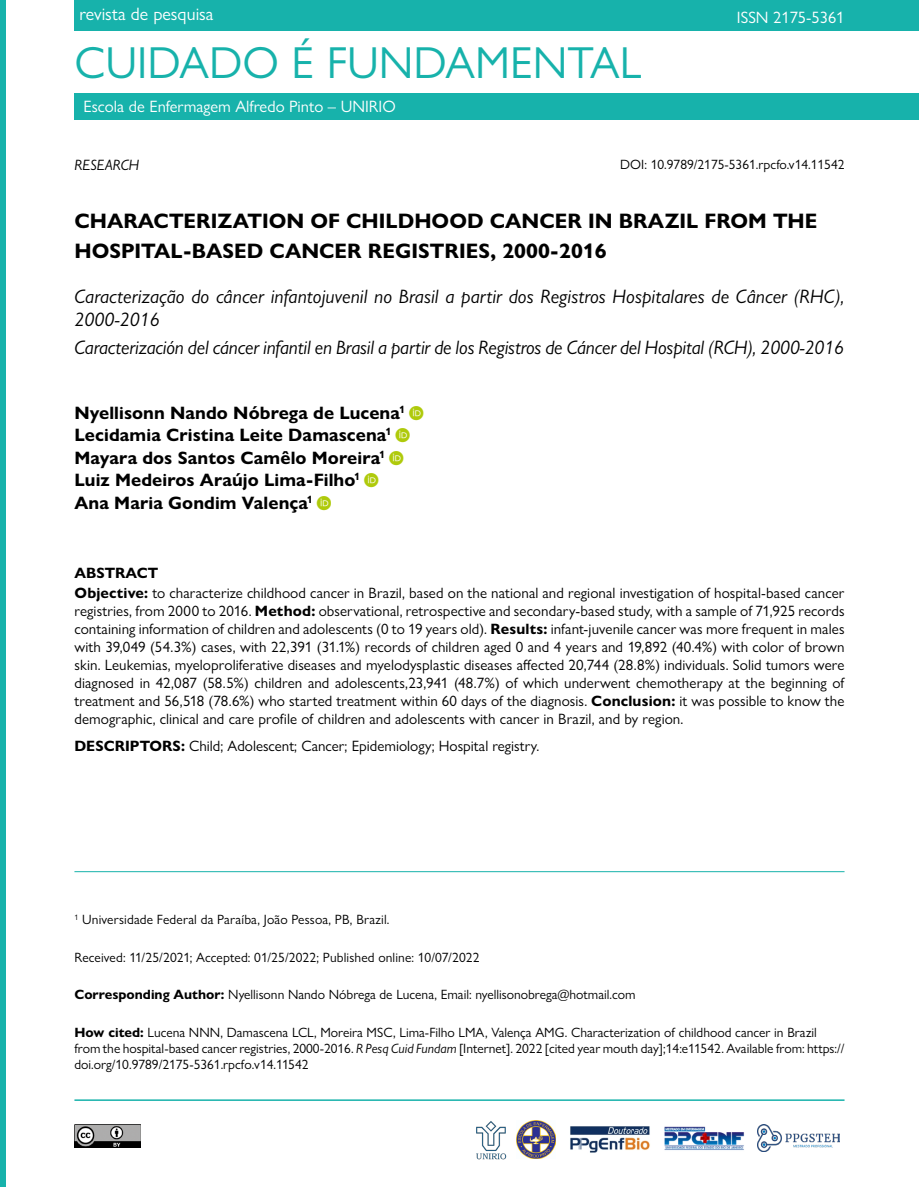
<style>
.page{position:relative;width:919px;height:1187px;background:#fff}
.page>*{position:absolute;margin:0;border:0;box-sizing:border-box;transform-origin:0 0}
.t1{font:45px "Gill Sans Nova";color:#17b2ab}
.t2{font:700 21px/30px "Gill Sans Nova";color:#000}
.t3{font:italic 19.5px/23.4px "Gill Sans Nova";letter-spacing:-.005em;color:#000}
.t4{font:700 18px/22.5px "Gill Sans Nova";letter-spacing:.005em;color:#000}
.t5{font:18px "Gill Sans Nova";color:#fff}
.t6{font:16.5px "Gill Sans Nova";color:#fff}
.t7{font:15px/18px "Gill Sans Nova";letter-spacing:.005em;color:#000}
.t8{font:italic 15px "Gill Sans Nova";color:#000}
.t9{font:13.5px/16.2px "Gill Sans Nova";color:#000}
.s1{font-weight:700}
.s2{font-style:italic}
</style>
<div class="page">
<div style="left:74px;top:0;width:844px;height:31px;background:#17b2ab"></div>
<div style="left:74px;top:93px;width:844px;height:27px;background:#17b2ab"></div>
<div style="left:0;top:0;width:5px;height:1186px;background:#17b2ab"></div>
<img style="left:74px;top:1124px;width:66px;height:23px">
<hr style="left:74px;top:1099px;width:770px;height:1px;background:#17b2ab">
<img style="left:476px;top:1121px;width:31px;height:39px">
<img style="left:570px;top:1126px;width:80px;height:27px">
<img style="left:664px;top:1126px;width:80px;height:24px">
<img style="left:516px;top:1120px;width:39px;height:38px">
<img style="left:757px;top:1124px;width:82px;height:27px">
<hr style="left:74px;top:871px;width:770px;height:1px;background:#17b2ab">
<p class="t5" style="left:79px;top:3px;width:135px">revista de pesquisa</p>
<h1 class="t1" style="left:74px;top:35px;width:568px">CUIDADO É FUNDAMENTAL</h1>
<p class="t6" style="left:84px;top:97px;width:313px">Escola de Enfermagem Alfredo Pinto – UNIRIO</p>
<p class="t6" style="left:736px;top:7px;width:109px">ISSN 2175-5361</p>
<p class="t8" style="left:74px;top:156px;width:66px">RESEARCH</p>
<p class="t9" style="left:620px;top:156px;width:226px">DOI: 10.9789/2175-5361.rpcfo.v14.11542</p>
<h2 class="t2" style="left:74px;top:206px;width:744px">CHARACTERIZATION OF CHILDHOOD CANCER IN BRAZIL FROM THE<br>HOSPITAL-BASED CANCER REGISTRIES, 2000-2016</h2>
<h3 class="t3" style="left:74px;top:284px;width:771px">Caracterização do câncer infantojuvenil no Brasil a partir dos Registros Hospitalares de Câncer (RHC),<br>2000-2016</h3>
<h3 class="t3" style="left:74px;top:335px;width:771px">Caracterización del cáncer infantil en Brasil a partir de los Registros de Cáncer del Hospital (RCH), 2000-2016</h3>
<p class="t4" style="left:74px;top:401px;width:332px">Nyellisonn Nando Nóbrega de Lucena<sup>1<br></sup>Lecidamia Cristina Leite Damascena<sup>1<br></sup>Mayara dos Santos Camêlo Moreira<sup>1<br></sup>Luiz Medeiros Araújo Lima-Filho<sup>1<br></sup>Ana Maria Gondim Valença<sup>1</sup></p>
<p class="t7" style="left:74px;top:562px;width:771px;line-height:20.1px"><span class="s1">ABSTRACT<br>Objective:</span> to characterize childhood cancer in Brazil, based on the national and regional investigation of hospital-based cancer</p>
<p class="t7" style="left:74px;top:602px;width:771px;text-align:justify">registries, from 2000 to 2016. <span class="s1">Method:</span> observational, retrospective and secondary-based study, with a sample of 71,925 records containing information of children and adolescents (0 to 19 years old). <span class="s1">Results:</span> infant-juvenile cancer was more frequent in males with 39,049 (54.3%) cases, with 22,391 (31.1%) records of children aged 0 and 4 years and 19,892 (40.4%) with color of brown skin. Leukemias, myeloproliferative diseases and myelodysplastic diseases affected 20,744 (28.8%) individuals. Solid tumors were diagnosed in 42,087 (58.5%) children and adolescents,23,941 (48.7%) of which underwent chemotherapy at the beginning of treatment and 56,518 (78.6%) who started treatment within 60 days of the diagnosis. <span class="s1">Conclusion:</span> it was possible to know the demographic, clinical and care profile of children and adolescents with cancer in Brazil, and by region.</p>
<p class="t7" style="left:74px;top:736px;width:466px"><span class="s1">DESCRIPTORS:</span> Child; Adolescent; Cancer; Epidemiology; Hospital registry.</p>
<p class="t9" style="left:74px;top:911px;width:316px"><sup>1</sup> Universidade Federal da Paraíba, João Pessoa, PB, Brazil.</p>
<p class="t9" style="left:74px;top:948px;width:406px">Received: 11/25/2021; Accepted: 01/25/2022; Published online: 10/07/2022</p>
<p class="t9" style="left:74px;top:986px;width:562px"><span class="s1">Corresponding Author:</span> Nyellisonn Nando Nóbrega de Lucena, Email: nyellisonobrega@hotmail.com</p>
<p class="t9" style="left:74px;top:1023px;width:771px"><span class="s1">How cited:</span> Lucena NNN, Damascena LCL, Moreira MSC, Lima-Filho LMA, Valença AMG. Characterization of childhood cancer in Brazil from the hospital-based cancer registries, 2000-2016. <span class="s2">R Pesq Cuid Fundam</span> [Internet]. 2022 [cited year mouth day];14:e11542. Available from: https:// doi.org/10.9789/2175-5361.rpcfo.v14.11542</p>
</div>
